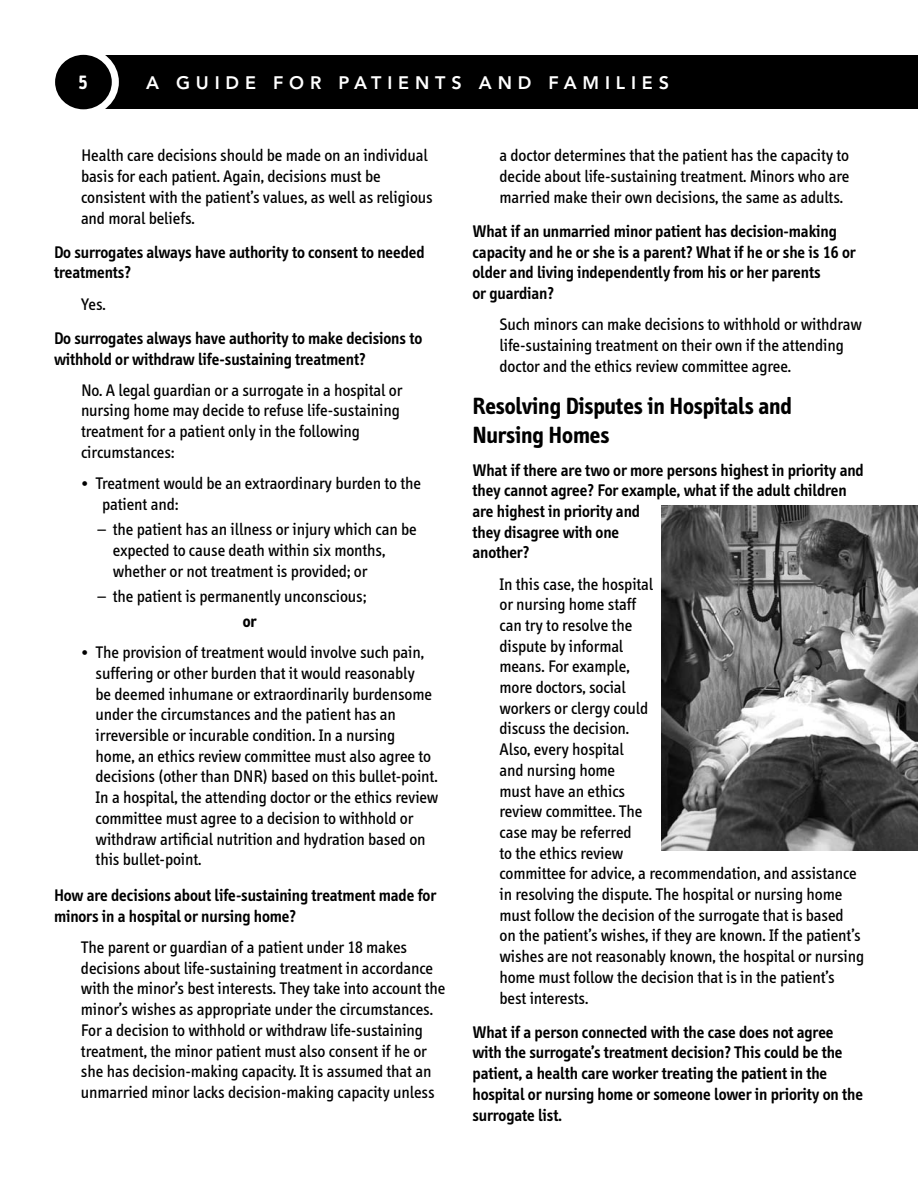
<style>
.page{position:relative;width:918px;height:1188px;background:#fff}
.page>*{position:absolute;margin:0;border:0;box-sizing:border-box;transform-origin:0 0}
.t1{font:700 24px/28.8px "Info";color:#000}
.t2{font:700 19.5px "Info";color:#fff}
.t3{font:800 18px "Avenir";letter-spacing:.325em;color:#fff}
.t4{font:17.25px/20.7px "Info";color:#000}
.t5{font:600 17.25px/20.7px "Info";color:#000}
.t6{font:700 17.25px "Info";color:#000}
</style>
<div class="page">
<div style="left:101px;top:55px;width:817px;height:54px;background:#000"></div>
<div style="left:48px;top:48px;width:71px;height:68px;background:#fff;border-radius:50%"></div>
<div style="left:55px;top:55px;width:57px;height:54px;background:#000;border-radius:50%"></div>
<img style="left:662px;top:506px;width:256px;height:344px">
<p class="t2" style="left:78px;top:71px;width:11px">5</p>
<p class="t3" style="left:146px;top:72px;width:525px">A GUIDE FOR PATIENTS AND FAMILIES</p>
<p class="t4" style="left:81px;top:146px;width:353px">Health care decisions should be made on an individual basis for each patient. Again, decisions must be consistent with the patient’s values, as well as religious and moral beliefs.</p>
<p class="t5" style="left:54px;top:242px;width:372px">Do surrogates always have authority to consent to needed treatments?</p>
<p class="t4" style="left:81px;top:294px;width:26px">Yes.</p>
<p class="t5" style="left:54px;top:328px;width:370px">Do surrogates always have authority to make decisions to withhold or withdraw life-sustaining treatment?</p>
<p class="t4" style="left:81px;top:380px;width:323px">No. A legal guardian or a surrogate in a hospital or nursing home may decide to refuse life-sustaining treatment for a patient only in the following circumstances:</p>
<p class="t4" style="left:102px;top:473px;width:321px;text-indent:-21px">• Treatment would be an extraordinary burden to the patient and:</p>
<p class="t4" style="left:113px;top:519px;width:306px;text-indent:-15px">– the patient has an illness or injury which can be expected to cause death within six months, whether or not treatment is provided; or</p>
<p class="t4" style="left:97px;top:586px;width:270px">– the patient is permanently unconscious;</p>
<p class="t6" style="left:243px;top:611px;width:15px">or</p>
<p class="t4" style="left:96px;top:642px;width:344px;text-indent:-15px">• The provision of treatment would involve such pain, suffering or other burden that it would reasonably<br>be deemed inhumane or extraordinarily burdensome under the circumstances and the patient has an irreversible or incurable condition. In a nursing home, an ethics review committee must also agree to decisions (other than DNR) based on this bullet-point.<br>In a hospital, the attending doctor or the ethics review committee must agree to a decision to withhold or withdraw artificial nutrition and hydration based on this bullet-point.</p>
<p class="t5" style="left:54px;top:885px;width:384px">How are decisions about life-sustaining treatment made for minors in a hospital or nursing home?</p>
<p class="t4" style="left:81px;top:937px;width:366px">The parent or guardian of a patient under 18 makes decisions about life-sustaining treatment in accordance with the minor’s best interests. They take into account the minor’s wishes as appropriate under the circumstances.<br>For a decision to withhold or withdraw life-sustaining treatment, the minor patient must also consent if he or she has decision-making capacity. It is assumed that an unmarried minor lacks decision-making capacity unless</p>
<p class="t4" style="left:499px;top:146px;width:351px;text-align:justify">a doctor determines that the patient has the capacity to decide about life-sustaining treatment. Minors who are married make their own decisions, the same as adults.</p>
<p class="t5" style="left:472px;top:221px;width:385px">What if an unmarried minor patient has decision-making capacity and he or she is a parent? What if he or she is 16 or older and living independently from his or her parents<br>or guardian?</p>
<p class="t4" style="left:499px;top:315px;width:364px">Such minors can make decisions to withhold or withdraw life-sustaining treatment on their own if the attending doctor and the ethics review committee agree.</p>
<h1 class="t1" style="left:472px;top:392px;width:321px">Resolving Disputes in Hospitals and<br>Nursing Homes</h1>
<p class="t5" style="left:472px;top:460px;width:393px">What if there are two or more persons highest in priority and they cannot agree? For example, what if the adult children are highest in priority and<br>they disagree with one<br>another?</p>
<p class="t4" style="left:499px;top:574px;width:366px">In this case, the hospital<br>or nursing home staff<br>can try to resolve the<br>dispute by informal<br>means. For example,<br>more doctors, social<br>workers or clergy could<br>discuss the decision.<br>Also, every hospital<br>and nursing home<br>must have an ethics<br>review committee. The<br>case may be referred<br>to the ethics review<br>committee for advice, a recommendation, and assistance in resolving the dispute. The hospital or nursing home must follow the decision of the surrogate that is based on the patient’s wishes, if they are known. If the patient’s wishes are not reasonably known, the hospital or nursing home must follow the decision that is in the patient’s best interests.</p>
<p class="t5" style="left:472px;top:1022px;width:392px">What if a person connected with the case does not agree with the surrogate’s treatment decision? This could be the patient, a health care worker treating the patient in the hospital or nursing home or someone lower in priority on the surrogate list.</p>
</div>
